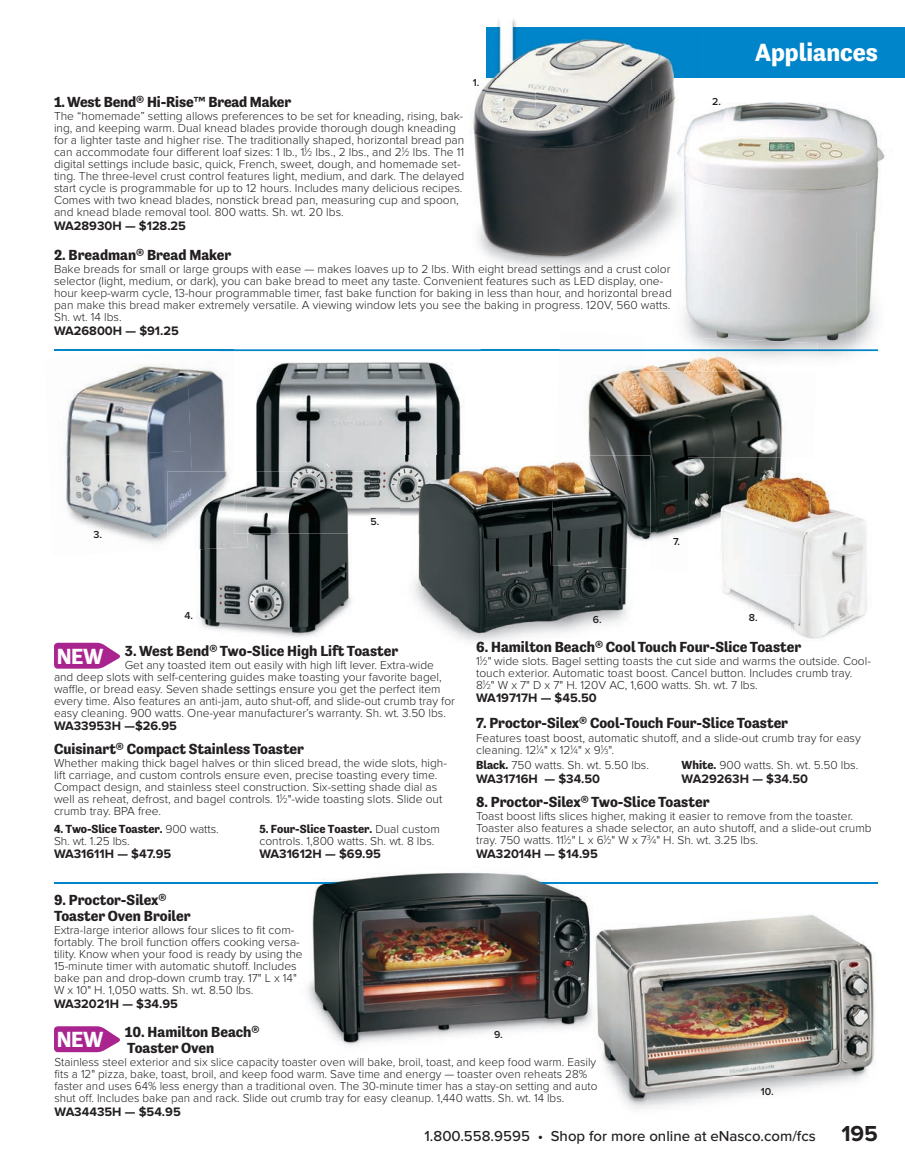
<style>
.page{position:relative;width:905px;height:1168px;background:#fff}
.page>*{position:absolute;margin:0;border:0;box-sizing:border-box;transform-origin:0 0}
.t1{font:700 25.5px "Tenso";color:#fff}
.t2{font:700 22.5px "Tenso";color:#fff}
.t3{font:700 22.5px "Proxima Nova";color:#231f20}
.t4{font:700 15px/15.8px "Tenso";color:#231f20}
.t5{font:500 15px "Proxima Nova";color:#231f20}
.t6{font:700 12.75px "Proxima Nova";color:#231f20}
.t7{font:300 12px/12px "Proxima Nova";color:#231f20}
.t8{font:700 12px "Tenso";color:#231f20}
.t9{font:600 10.5px "Proxima Nova";color:#231f20}
.s1{font-size:7.2px}
.s2{font-family:"Proxima Nova";font-weight:300}
.s3{font-family:"Tenso";font-weight:700}
</style>
<div class="page">
<hr style="left:54px;top:350px;width:824px;height:1px;background:#0084ca">
<hr style="left:54px;top:882px;width:824px;height:1px;background:#0084ca">
<img style="left:287px;top:872px;width:324px;height:175px">
<img style="left:287px;top:882px;width:324px;height:1px">
<div style="left:486px;top:27px;width:418px;height:50px;background:#0084ca"></div>
<img style="left:473px;top:20px;width:178px;height:204px">
<img style="left:651px;top:77px;width:51px;height:14px">
<img style="left:477px;top:224px;width:166px;height:44px">
<img style="left:486px;top:27px;width:189px;height:50px">
<img style="left:234px;top:349px;width:246px;height:136px">
<img style="left:370px;top:485px;width:30px;height:30px">
<img style="left:239px;top:350px;width:241px;height:1px">
<img style="left:555px;top:349px;width:228px;height:127px">
<img style="left:650px;top:476px;width:38px;height:65px">
<img style="left:559px;top:350px;width:84px;height:1px">
<img style="left:791px;top:481px;width:76px;height:158px">
<img style="left:722px;top:576px;width:69px;height:52px">
<img style="left:688px;top:458px;width:124px;height:118px">
<img style="left:702px;top:102px;width:184px;height:129px">
<img style="left:684px;top:231px;width:194px;height:127px">
<img style="left:643px;top:91px;width:59px;height:184px">
<img style="left:643px;top:336px;width:174px;height:35px">
<svg style="left:54px;top:643px;width:66px;height:26px;background:#b5449f"></svg>
<img style="left:66px;top:364px;width:120px;height:87px">
<img style="left:186px;top:351px;width:59px;height:121px">
<img style="left:66px;top:451px;width:126px;height:92px">
<img style="left:450px;top:465px;width:150px;height:177px">
<img style="left:413px;top:533px;width:37px;height:98px">
<img style="left:600px;top:569px;width:27px;height:56px">
<img style="left:400px;top:455px;width:80px;height:78px">
<img style="left:550px;top:455px;width:100px;height:114px">
<img style="left:196px;top:533px;width:156px;height:104px">
<img style="left:248px;top:472px;width:122px;height:61px">
<img style="left:167px;top:472px;width:81px;height:79px">
<img style="left:234px;top:472px;width:13px;height:61px">
<svg style="left:54px;top:1026px;width:66px;height:26px;background:#b5439f"></svg>
<img style="left:605px;top:914px;width:270px;height:196px">
<img style="left:570px;top:901px;width:41px;height:164px">
<p class="t4" style="left:54px;top:94px;width:239px">1. West Bend® Hi-Rise™ Bread Maker</p>
<p class="t7" style="left:54px;top:110px;width:412px">The “homemade” setting allows preferences to be set for kneading, rising, bak&shy;ing, and keeping warm. Dual knead blades provide thorough dough kneading for a lighter taste and higher rise. The traditionally shaped, horizontal bread pan can accommodate four different loaf sizes: 1 lb., 1<sup>1</sup>⁄<span class="s1">2</span> lbs., 2 lbs., and 2<sup>1</sup>⁄<span class="s1">2</span> lbs. The 11 digital settings include basic, quick, French, sweet, dough, and homemade set&shy;ting. The three-level crust control features light, medium, and dark. The delayed start cycle is programmable for up to 12 hours. Includes many delicious recipes.<br>Comes with two knead blades, nonstick bread pan, measuring cup and spoon, and knead blade removal tool. 800 watts. Sh. wt. 20 lbs.</p>
<p class="t6" style="left:54px;top:218px;width:133px">WA28930H — $128.25</p>
<p class="t9" style="left:473px;top:76px;width:8px">1.</p>
<p class="t4" style="left:54px;top:247px;width:179px">2. Breadman® Bread Maker</p>
<p class="t7" style="left:54px;top:264px;width:619px">Bake breads for small or large groups with ease — makes loaves up to 2 lbs. With eight bread settings and a crust color selector (light, medium, or dark), you can bake bread to meet any taste. Convenient features such as LED display, one&shy;hour keep-warm cycle, 13-hour programmable timer, fast bake function for baking in less than hour, and horizontal bread pan make this bread maker extremely versatile. A viewing window lets you see the baking in progress. 120V, 560 watts.<br>Sh. wt. 14 lbs.</p>
<p class="t6" style="left:54px;top:323px;width:126px">WA26800H — $91.25</p>
<p class="t9" style="left:712px;top:96px;width:10px">2.</p>
<h1 class="t1" style="left:755px;top:38px;width:124px">Appliances</h1>
<p class="t9" style="left:93px;top:529px;width:10px">3.</p>
<p class="t9" style="left:184px;top:610px;width:10px">4.</p>
<p class="t9" style="left:370px;top:516px;width:10px">5.</p>
<p class="t9" style="left:593px;top:613px;width:10px">6.</p>
<p class="t9" style="left:673px;top:535px;width:9px">7.</p>
<p class="t9" style="left:748px;top:612px;width:10px">8.</p>
<p class="t4" style="left:125px;top:643px;width:275px">3. West Bend® Two-Slice High Lift Toaster</p>
<p class="t7" style="left:54px;top:659px;width:402px;text-indent:71px">Get any toasted item out easily with high lift lever. Extra-wide and deep slots with self-centering guides make toasting your favorite bagel, waffle, or bread easy. Seven shade settings ensure you get the perfect item every time. Also features an anti-jam, auto shut-off, and slide-out crumb tray for easy cleaning. 900 watts. One-year manufacturer’s warranty. Sh. wt. 3.50 lbs.</p>
<p class="t6" style="left:54px;top:719px;width:124px">WA33953H —$26.95</p>
<h2 class="t2" style="left:57px;top:643px;width:48px">NEW</h2>
<p class="t4" style="left:54px;top:741px;width:251px">Cuisinart® Compact Stainless Toaster</p>
<p class="t7" style="left:54px;top:757px;width:394px">Whether making thick bagel halves or thin sliced bread, the wide slots, high&shy;lift carriage, and custom controls ensure even, precise toasting every time.<br>Compact design, and stainless steel construction. Six-setting shade dial as well as reheat, defrost, and bagel controls. 1<sup>1</sup>⁄<span class="s1">2</span>"-wide toasting slots. Slide out crumb tray. BPA free.</p>
<p class="t8" style="left:54px;top:821px;width:166px">4. Two-Slice Toaster. <span class="s2">900 watts.</span></p>
<p class="t7" style="left:54px;top:835px;width:77px">Sh. wt. 1.25 lbs.</p>
<p class="t6" style="left:54px;top:846px;width:119px">WA31611H — $47.95</p>
<p class="t8" style="left:259px;top:821px;width:182px">5. Four-Slice Toaster. <span class="s2">Dual custom</span></p>
<p class="t7" style="left:259px;top:835px;width:176px">controls. 1,800 watts. Sh. wt. 8 lbs.</p>
<p class="t6" style="left:259px;top:846px;width:123px">WA31612H — $69.95</p>
<p class="t4" style="left:54px;top:892px;width:138px">9. Proctor-Silex®<br>Toaster Oven Broiler</p>
<p class="t7" style="left:54px;top:924px;width:250px">Extra-large interior allows four slices to fit com&shy;fortably. The broil function offers cooking versa&shy;tility. Know when your food is ready by using the 15-minute timer with automatic shutoff. Includes bake pan and drop-down crumb tray. 17" L x 14" W x 10" H. 1,050 watts. Sh. wt. 8.50 lbs.</p>
<p class="t6" style="left:54px;top:996px;width:125px">WA32021H — $34.95</p>
<p class="t4" style="left:476px;top:639px;width:326px">6. Hamilton Beach® Cool Touch Four-Slice Toaster</p>
<p class="t7" style="left:476px;top:655px;width:396px">1<sup>1</sup>⁄<span class="s1">2</span>" wide slots. Bagel setting toasts the cut side and warms the outside. Cool&shy;touch exterior. Automatic toast boost. Cancel button. Includes crumb tray.<br>8<sup>1</sup>⁄<span class="s1">2</span>" W x 7" D x 7" H. 120V AC, 1,600 watts. Sh. wt. 7 lbs.</p>
<p class="t6" style="left:476px;top:691px;width:122px">WA19717H — $45.50</p>
<p class="t4" style="left:476px;top:715px;width:313px">7. Proctor-Silex® Cool-Touch Four-Slice Toaster</p>
<p class="t7" style="left:476px;top:732px;width:386px">Features toast boost, automatic shutoff, and a slide-out crumb tray for easy cleaning. 12<sup>1</sup>⁄<span class="s1">4</span>" x 12<sup>1</sup>⁄<span class="s1">4</span>" x 9<sup>1</sup>⁄<span class="s1">3</span>".</p>
<p class="t7" style="left:476px;top:759px;width:174px"><span class="s3">Black.</span> 750 watts. Sh. wt. 5.50 lbs.</p>
<p class="t6" style="left:476px;top:771px;width:126px">WA31716H — $34.50</p>
<p class="t7" style="left:681px;top:759px;width:178px"><span class="s3">White.</span> 900 watts. Sh. wt. 5.50 lbs.</p>
<p class="t6" style="left:681px;top:771px;width:128px">WA29263H — $34.50</p>
<p class="t4" style="left:476px;top:794px;width:235px">8. Proctor-Silex® Two-Slice Toaster</p>
<p class="t7" style="left:476px;top:811px;width:397px">Toast boost lifts slices higher, making it easier to remove from the toaster.<br>Toaster also features a shade selector, an auto shutoff, and a slide-out crumb tray. 750 watts. 11<sup>1</sup>⁄<span class="s1">2</span>" L x 6<sup>1</sup>⁄<span class="s1">2</span>" W x 7<sup>3</sup>⁄<span class="s1">4</span>" H. Sh. wt. 3.25 lbs.</p>
<p class="t6" style="left:476px;top:846px;width:123px">WA32014H — $14.95</p>
<p class="t4" style="left:125px;top:1024px;width:136px">10. Hamilton Beach®<br>Toaster Oven</p>
<p class="t7" style="left:55px;top:1056px;width:544px">Stainless steel exterior and six slice capacity toaster oven will bake, broil, toast, and keep food warm. Easily fits a 12" pizza, bake, toast, broil, and keep food warm. Save time and energy — toaster oven reheats 28% faster and uses 64% less energy than a traditional oven. The 30-minute timer has a stay-on setting and auto shut off. Includes bake pan and rack. Slide out crumb tray for easy cleanup. 1,440 watts. Sh. wt. 14 lbs.</p>
<p class="t6" style="left:55px;top:1104px;width:128px">WA34435H — $54.95</p>
<p class="t9" style="left:494px;top:1028px;width:10px">9.</p>
<h2 class="t2" style="left:57px;top:1027px;width:48px">NEW</h2>
<p class="t9" style="left:761px;top:1085px;width:14px">10.</p>
<p class="t5" style="left:424px;top:1127px;width:393px">1.800.558.9595 • Shop for more online at eNasco.com/fcs</p>
<h2 class="t3" style="left:841px;top:1120px;width:38px">195</h2>
</div>
